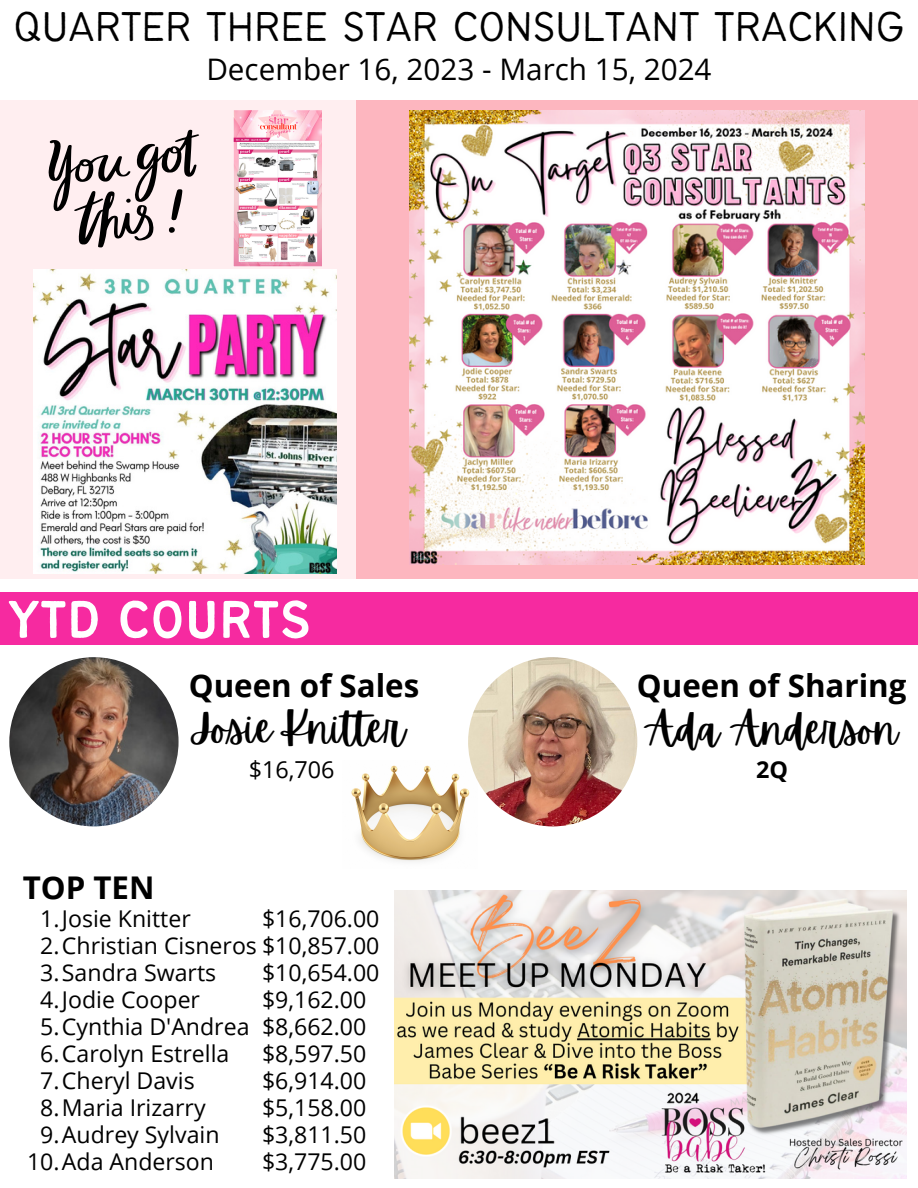
<style>
.page{position:relative;width:918px;height:1188px;background:#fff}
.page>*{position:absolute;margin:0;border:0;box-sizing:border-box;transform-origin:0 0}
.t1{font:58.35px "Bantayog";color:#fff}
.t2{font:300 45.75px "Bantayog";color:#000}
.t3{font:41.85px "Apricots";color:#000}
.t4{font:700 31.35px "Open Sans";color:#000}
.t5{font:29.7px "Open Sans";color:#000}
.t6{font:23.4px "Open Sans";color:#000}
.t7{font:700 23.4px "Open Sans";color:#000}
.t8{font:23.1px "Open Sans";color:#000}
</style>
<div class="page">
<div style="left:0;top:100px;width:356px;height:479px;background:#ffeef0"></div>
<div style="left:356px;top:100px;width:562px;height:479px;background:#fdb6bf"></div>
<div style="left:0;top:592px;width:918px;height:53px;background:#f62aa0"></div>
<img style="left:9px;top:657px;width:170px;height:169px;border-radius:50%">
<img style="left:233px;top:110px;width:88px;height:157px">
<img style="left:351px;top:762px;width:126px;height:100px">
<img style="left:410px;top:110px;width:454px;height:455px">
<img style="left:468px;top:657px;width:169px;height:169px;border-radius:50%">
<img style="left:33px;top:270px;width:304px;height:303px">
<svg style="left:49px;top:130px;width:150px;height:117px"></svg>
<img style="left:395px;top:891px;width:511px;height:288px">
<p class="t2" style="left:13px;top:8px;width:893px">QUARTER THREE STAR CONSULTANT TRACKING</p>
<p class="t5" style="left:206px;top:49px;width:507px">December 16, 2023 - March 15, 2024</p>
<p class="t1" style="left:8px;top:597px;width:305px">YTD COURTS</p>
<p class="t4" style="left:189px;top:663px;width:232px">Queen of Sales</p>
<p class="t3" style="left:189px;top:704px;width:217px">Josie Knitter</p>
<p class="t4" style="left:23px;top:865px;width:133px">TOP TEN</p>
<p class="t6" style="left:249px;top:753px;width:87px">$16,706</p>
<h1 class="t8" style="left:262px;top:902px;width:119px">$16,706.00</h1>
<h5 class="t8" style="left:40px;top:929px;width:341px">2.Christian Cisneros $10,857.00</h5>
<h5 class="t8" style="left:262px;top:956px;width:119px">$10,654.00</h5>
<h3 class="t8" style="left:262px;top:983px;width:106px">$9,162.00</h3>
<h3 class="t8" style="left:262px;top:1010px;width:106px">$8,662.00</h3>
<p class="t8" style="left:262px;top:1037px;width:106px">$8,597.50</p>
<p class="t8" style="left:262px;top:1064px;width:106px">$6,914.00</p>
<p class="t8" style="left:262px;top:1091px;width:106px">$5,158.00</p>
<h4 class="t8" style="left:262px;top:1118px;width:106px">$3,811.50</h4>
<p class="t8" style="left:262px;top:1145px;width:106px">$3,775.00</p>
<p class="t8" style="left:40px;top:902px;width:152px">1.Josie Knitter</p>
<p class="t8" style="left:40px;top:956px;width:177px">3.Sandra Swarts</p>
<p class="t8" style="left:40px;top:983px;width:161px">4.Jodie Cooper</p>
<p class="t8" style="left:40px;top:1010px;width:211px">5.Cynthia D'Andrea</p>
<p class="t8" style="left:40px;top:1037px;width:191px">6.Carolyn Estrella</p>
<p class="t8" style="left:40px;top:1064px;width:156px">7.Cheryl Davis</p>
<p class="t8" style="left:40px;top:1091px;width:167px">8.Maria Irizarry</p>
<p class="t8" style="left:40px;top:1118px;width:181px">9.Audrey Sylvain</p>
<p class="t8" style="left:27px;top:1145px;width:188px">10.Ada Anderson</p>
<p class="t4" style="left:637px;top:664px;width:271px">Queen of Sharing</p>
<p class="t3" style="left:647px;top:705px;width:252px">Ada Anderson</p>
<p class="t7" style="left:756px;top:753px;width:33px">2Q</p>
</div>
